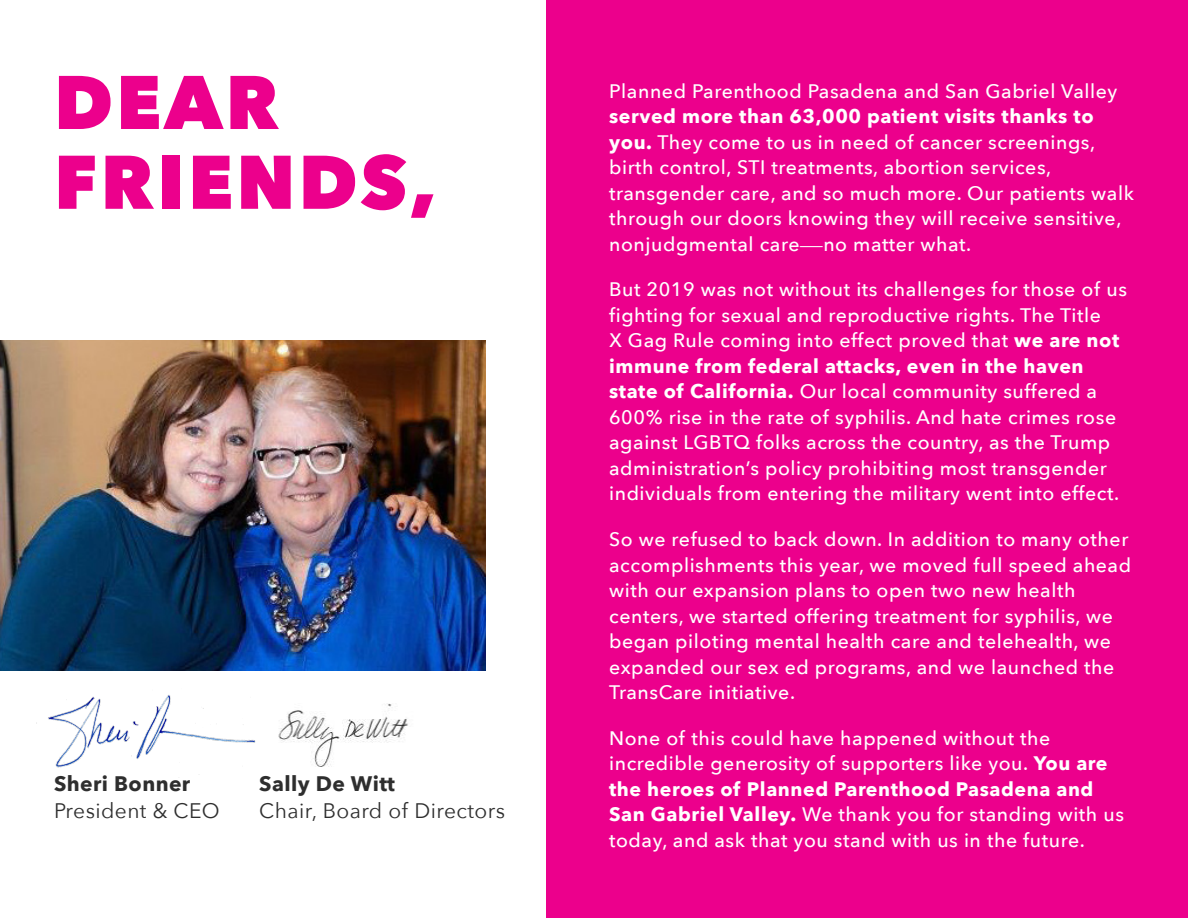
<style>
.page{position:relative;width:1188px;height:918px;background:#fff}
.page>*{position:absolute;margin:0;border:0;box-sizing:border-box;transform-origin:0 0}
.t1{font:800 75px/79.8px "Avenir Next";letter-spacing:.04em;color:#ec008c}
.t2{font:21px/27px "Avenir Next";letter-spacing:.02em;color:#2e2e2e}
.t3{font:500 19.5px/25.5px "Avenir Next";letter-spacing:.03em;color:#fff}
.s1{font-weight:700}
.s2{font-family:"Centaur";font-weight:400;font-size:22.5px}
</style>
<div class="page">
<div style="left:546px;top:0;width:642px;height:918px;background:#ec008c"></div>
<img style="left:0;top:340px;width:486px;height:330px">
<img style="left:36px;top:695px;width:203px;height:73px">
<img style="left:239px;top:703px;width:169px;height:64px">
<p class="t1" style="left:54px;top:62px;width:384px">DEAR<br>FRIENDS,</p>
<p class="t2" style="left:54px;top:769px;width:167px"><span class="s1">Sheri Bonner<br></span>President &amp; CEO</p>
<p class="t2" style="left:259px;top:769px;width:247px"><span class="s1">Sally De Witt<br></span>Chair, Board of Directors</p>
<p class="t3" style="left:609px;top:77px;width:526px">Planned Parenthood Pasadena and San Gabriel Valley <span class="s1">served more than 63,000 patient visits thanks to you.</span> They come to us in need of cancer screenings, birth control, STI treatments, abortion services, transgender care, and so much more. Our patients walk through our doors knowing they will receive sensitive, nonjudgmental care<span class="s2">—</span>no matter what.</p>
<p class="t3" style="left:609px;top:276px;width:520px">But 2019 was not without its challenges for those of us fighting for sexual and reproductive rights. The Title<br>X Gag Rule coming into effect proved that <span class="s1">we are not immune from federal attacks, even in the haven state of California.</span> Our local community suffered a 600% rise in the rate of syphilis. And hate crimes rose against LGBTQ folks across the country, as the Trump administration’s policy prohibiting most transgender individuals from entering the military went into effect.</p>
<p class="t3" style="left:609px;top:526px;width:524px">So we refused to back down. In addition to many other accomplishments this year, we moved full speed ahead with our expansion plans to open two new health centers, we started offering treatment for syphilis, we began piloting mental health care and telehealth, we expanded our sex ed programs, and we launched the TransCare initiative.</p>
<p class="t3" style="left:609px;top:725px;width:516px">None of this could have happened without the incredible generosity of supporters like you. <span class="s1">You are the heroes of Planned Parenthood Pasadena and San Gabriel Valley.</span> We thank you for standing with us today, and ask that you stand with us in the future.</p>
</div>
